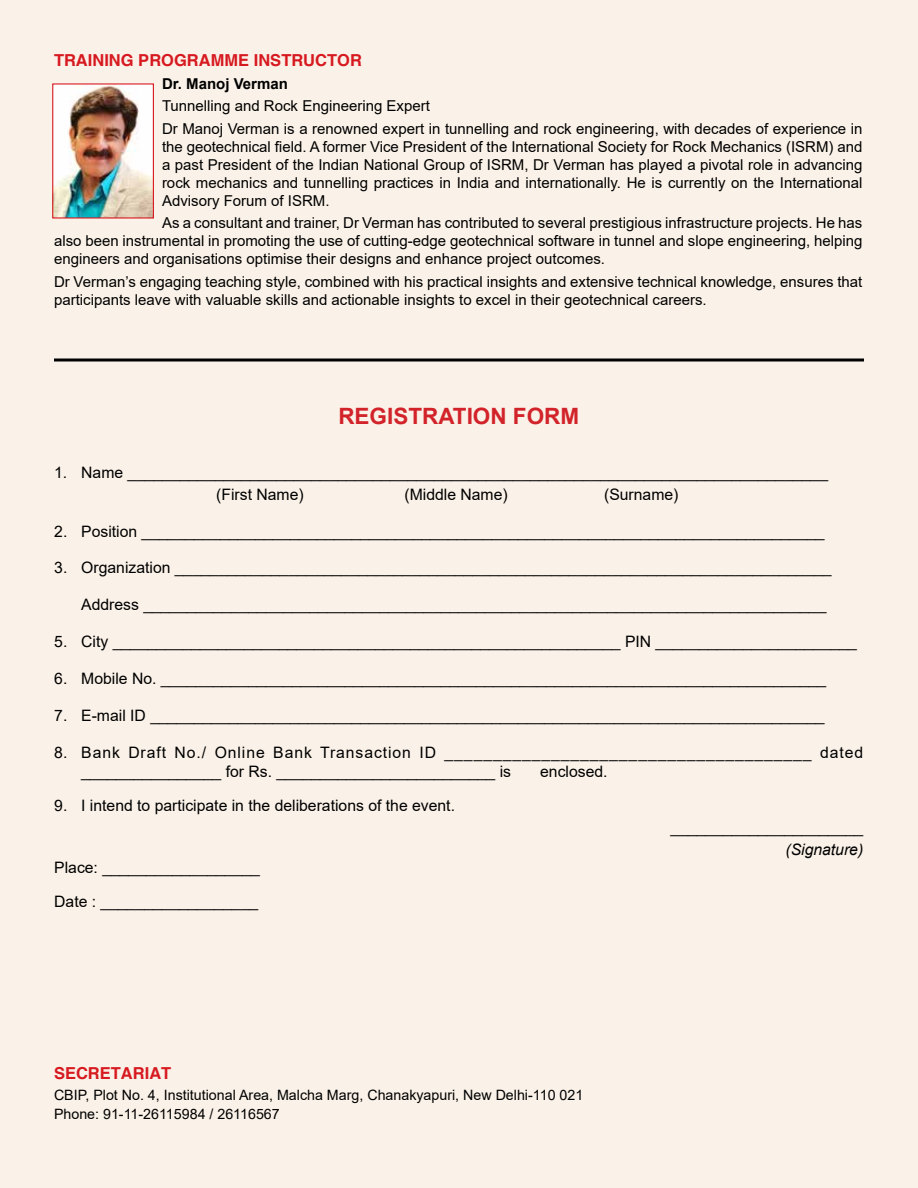
<style>
.page{position:relative;width:918px;height:1188px;background:#faf2e8}
.page>*{position:absolute;margin:0;border:0;box-sizing:border-box;transform-origin:0 0}
.t1{font:700 22.5px "Arial";color:#d2232a}
.t2{font:700 16.5px "Helvetica";color:#d71920}
.t3{font:15.75px/21.9px "Arial";color:#000}
.t4{font:15.75px/18.9px "Arial";letter-spacing:.06em;color:#000}
.t5{font:italic 15.75px "Arial";color:#000}
.t6{font:15px/18px "Arial";color:#000}
.t7{font:700 15px "Arial";color:#000}
.t8{font:14.25px/18.6px "Arial";color:#000}
</style>
<div class="page">
<img style="left:54px;top:85px;width:98px;height:132px">
<div style="left:52px;top:83px;width:102px;height:136px;border:1px solid #d71920"></div>
<svg style="left:54px;top:358px;width:810px;height:4px;background:#3e3c39"></svg>
<p class="t2" style="left:54px;top:50px;width:309px">TRAINING PROGRAMME INSTRUCTOR</p>
<p class="t7" style="left:162px;top:73px;width:127px">Dr. Manoj Verman</p>
<p class="t6" style="left:162px;top:94px;width:702px;line-height:22.5px">Tunnelling and Rock Engineering Expert<br>Dr Manoj Verman is a renowned expert in tunnelling and rock engineering, with decades of experience in</p>
<p class="t6" style="left:162px;top:137px;width:702px;text-align:justify">the geotechnical field. A former Vice President of the International Society for Rock Mechanics (ISRM) and a past President of the Indian National Group of ISRM, Dr Verman has played a pivotal role in advancing rock mechanics and tunnelling practices in India and internationally. He is currently on the International Advisory Forum of ISRM.</p>
<p class="t6" style="left:54px;top:214px;width:810px;text-align:justify;text-indent:108px">As a consultant and trainer, Dr Verman has contributed to several prestigious infrastructure projects. He has also been instrumental in promoting the use of cutting-edge geotechnical software in tunnel and slope engineering, helping engineers and organisations optimise their designs and enhance project outcomes.</p>
<p class="t6" style="left:54px;top:272px;width:810px">Dr Verman’s engaging teaching style, combined with his practical insights and extensive technical knowledge, ensures that participants leave with valuable skills and actionable insights to excel in their geotechnical careers.</p>
<h1 class="t1" style="left:338px;top:400px;width:242px">REGISTRATION FORM</h1>
<p class="t3" style="left:216px;top:461px;width:613px;text-indent:-162px">1. Name ________________________________________________________________________________ (First Name)</p>
<p class="t3" style="left:405px;top:483px;width:105px">(Middle Name)</p>
<p class="t3" style="left:604px;top:483px;width:76px">(Surname)</p>
<p class="t3" style="left:54px;top:520px;width:772px">2. Position ______________________________________________________________________________</p>
<p class="t3" style="left:54px;top:557px;width:779px">3. Organization ___________________________________________________________________________</p>
<p class="t3" style="left:81px;top:594px;width:747px">Address ______________________________________________________________________________</p>
<p class="t3" style="left:54px;top:631px;width:804px">5. City __________________________________________________________ PIN _______________________</p>
<p class="t3" style="left:54px;top:668px;width:774px">6. Mobile No. ____________________________________________________________________________</p>
<p class="t3" style="left:54px;top:705px;width:772px">7. E-mail ID _____________________________________________________________________________</p>
<p class="t4" style="left:81px;top:743px;width:784px;text-indent:-27px">8. Bank Draft No./ Online Bank Transaction ID ______________________________________ dated ________________ for Rs. _________________________ is</p>
<p class="t3" style="left:540px;top:760px;width:69px">enclosed.</p>
<p class="t3" style="left:54px;top:794px;width:402px">9. I intend to participate in the deliberations of the event.</p>
<p class="t3" style="left:54px;top:851px;width:207px;line-height:33.9px">Place: __________________<br>Date : __________________</p>
<p class="t2" style="left:54px;top:1063px;width:119px">SECRETARIAT</p>
<p class="t8" style="left:54px;top:1086px;width:531px">CBIP, Plot No. 4, Institutional Area, Malcha Marg, Chanakyapuri, New Delhi-110 021<br>Phone: 91-11-26115984 / 26116567</p>
<p class="t3" style="left:671px;top:816px;width:194px">______________________</p>
<p class="t5" style="left:785px;top:839px;width:79px">(Signature)</p>
</div>
